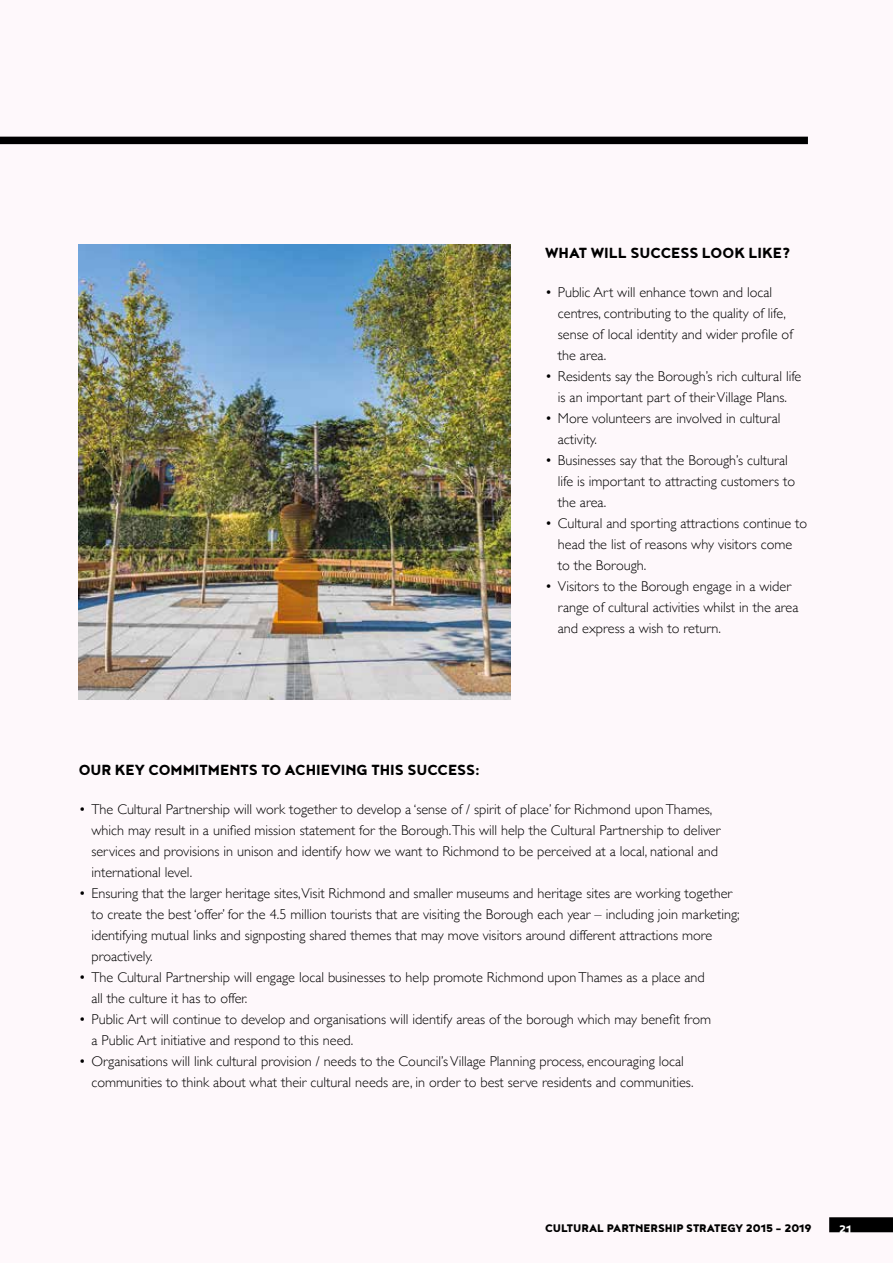
<style>
.page{position:relative;width:893px;height:1263px;background:#fef8fb}
.page>*{position:absolute;margin:0;border:0;box-sizing:border-box;transform-origin:0 0}
.t1{font:800 18px "Noyh";color:#000}
.t2{font:300 14.25px/21px "Gill Sans";color:#000}
.t3{font:900 13.5px "Noyh";color:#000}
.t4{font:800 13.5px "Noyh";color:#fff}
</style>
<div class="page">
<div style="left:829px;top:1217px;width:64px;height:15px;background:#000"></div>
<div style="left:0;top:137px;width:808px;height:7px;background:#000"></div>
<img style="left:79px;top:244px;width:431px;height:455px">
<p class="t1" style="left:545px;top:242px;width:247px">WHAT WILL SUCCESS LOOK LIKE?</p>
<p class="t2" style="left:558px;top:281px;width:236px;text-indent:-13px">• Public Art will enhance town and local centres, contributing to the quality of life, sense of local identity and wider profile of the area.</p>
<p class="t2" style="left:545px;top:365px;width:258px;text-align:center">• Residents say the Borough’s rich cultural life is an important part of their Village Plans.</p>
<p class="t2" style="left:558px;top:407px;width:224px;text-indent:-13px">• More volunteers are involved in cultural activity.</p>
<p class="t2" style="left:558px;top:449px;width:239px;text-indent:-13px">• Businesses say that the Borough’s cultural life is important to attracting customers to the area.</p>
<p class="t2" style="left:558px;top:512px;width:251px;text-indent:-13px">• Cultural and sporting attractions continue to head the list of reasons why visitors come to the Borough.</p>
<p class="t2" style="left:558px;top:575px;width:242px;text-indent:-13px">• Visitors to the Borough engage in a wider range of cultural activities whilst in the area and express a wish to return.</p>
<p class="t1" style="left:79px;top:759px;width:403px">OUR KEY COMMITMENTS TO ACHIEVING THIS SUCCESS:</p>
<p class="t2" style="left:91px;top:798px;width:631px;text-indent:-13px">• The Cultural Partnership will work together to develop a ‘sense of / spirit of place’ for Richmond upon Thames, which may result in a unified mission statement for the Borough.This will help the Cultural Partnership to deliver services and provisions in unison and identify how we want to Richmond to be perceived at a local, national and international level.</p>
<p class="t2" style="left:91px;top:882px;width:650px;text-indent:-13px">• Ensuring that the larger heritage sites,Visit Richmond and smaller museums and heritage sites are working together to create the best ‘offer’ for the 4.5 million tourists that are visiting the Borough each year – including join marketing; identifying mutual links and signposting shared themes that may move visitors around different attractions more proactively.</p>
<p class="t2" style="left:91px;top:966px;width:615px;text-indent:-13px">• The Cultural Partnership will engage local businesses to help promote Richmond upon Thames as a place and all the culture it has to offer.</p>
<p class="t2" style="left:91px;top:1008px;width:621px;text-indent:-13px">• Public Art will continue to develop and organisations will identify areas of the borough which may benefit from a Public Art initiative and respond to this need.</p>
<p class="t2" style="left:91px;top:1050px;width:604px;text-indent:-13px">• Organisations will link cultural provision / needs to the Council’s Village Planning process, encouraging local communities to think about what their cultural needs are, in order to best serve residents and communities.</p>
<p class="t3" style="left:545px;top:1220px;width:268px">CULTURAL PARTNERSHIP STRATEGY 2015 - 2019</p>
<p class="t4" style="left:839px;top:1221px;width:14px">21</p>
</div>
